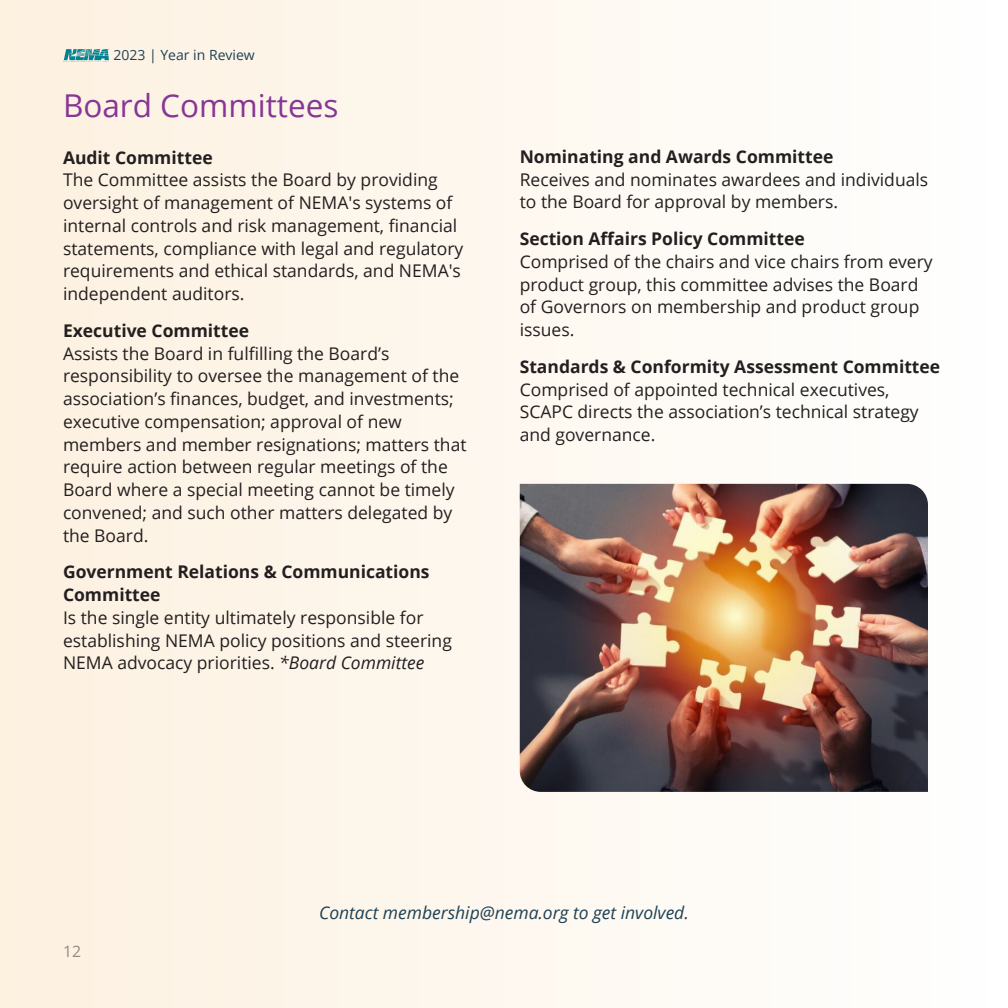
<style>
.page{position:relative;width:1008px;height:1008px;background:#fff}
.page>*{position:absolute;margin:0;border:0;box-sizing:border-box;transform-origin:0 0}
.Headings{font:31.5px "Open Sans";color:#863694}
.body{font:17.5px/22.8px "Open Sans";color:#231f20}
.body-2{font:italic 17.5px "Open Sans";color:#1f4255}
.t1{font:15.75px "Open Sans";color:#231f20}
.t2{font:14px "Open Sans";color:#1f4255}
.s1{font-weight:700}
.s2{font-style:italic}
</style>
<div class="page">
<div style="left:0;top:0;width:1008px;height:1008px;background:linear-gradient(to right,#fdf1e0,#feffff)"></div>
<svg style="left:64px;top:49px;width:45px;height:13px"></svg>
<img style="left:520px;top:484px;width:408px;height:308px">
<p class="t2" style="left:113px;top:45px;width:143px">2023 | Year in Review</p>
<p class="Headings" style="left:63px;top:84px;width:277px">Board Committees</p>
<p class="body" style="left:63px;top:146px;width:402px"><span class="s1">Audit Committee<br></span>The Committee assists the Board by providing oversight of management of NEMA's systems of internal controls and risk management, financial statements, compliance with legal and regulatory requirements and ethical standards, and NEMA's independent auditors.</p>
<p class="body" style="left:63px;top:319px;width:405px"><span class="s1">Executive Committee<br></span>Assists the Board in fulfilling the Board’s responsibility to oversee the management of the association’s finances, budget, and investments; executive compensation; approval of new members and member resignations; matters that require action between regular meetings of the Board where a special meeting cannot be timely convened; and such other matters delegated by the Board.</p>
<p class="body" style="left:63px;top:560px;width:390px"><span class="s1">Government Relations &amp; Communications Committee<br></span>Is the single entity ultimately responsible for establishing NEMA policy positions and steering NEMA advocacy priorities. <span class="s2">*Board Committee</span></p>
<p class="body" style="left:520px;top:145px;width:410px"><span class="s1">Nominating and Awards Committee<br></span>Receives and nominates awardees and individuals to the Board for approval by members.</p>
<p class="body" style="left:520px;top:227px;width:414px"><span class="s1">Section Affairs Policy Committee<br></span>Comprised of the chairs and vice chairs from every product group, this committee advises the Board of Governors on membership and product group issues.</p>
<p class="body" style="left:520px;top:355px;width:422px"><span class="s1">Standards &amp; Conformity Assessment Committee </span>Comprised of appointed technical executives, SCAPC directs the association’s technical strategy and governance.</p>
<p class="t1" style="left:63px;top:941px;width:20px">12</p>
<p class="body-2" style="left:319px;top:901px;width:371px">Contact membership@nema.org to get involved.</p>
</div>
